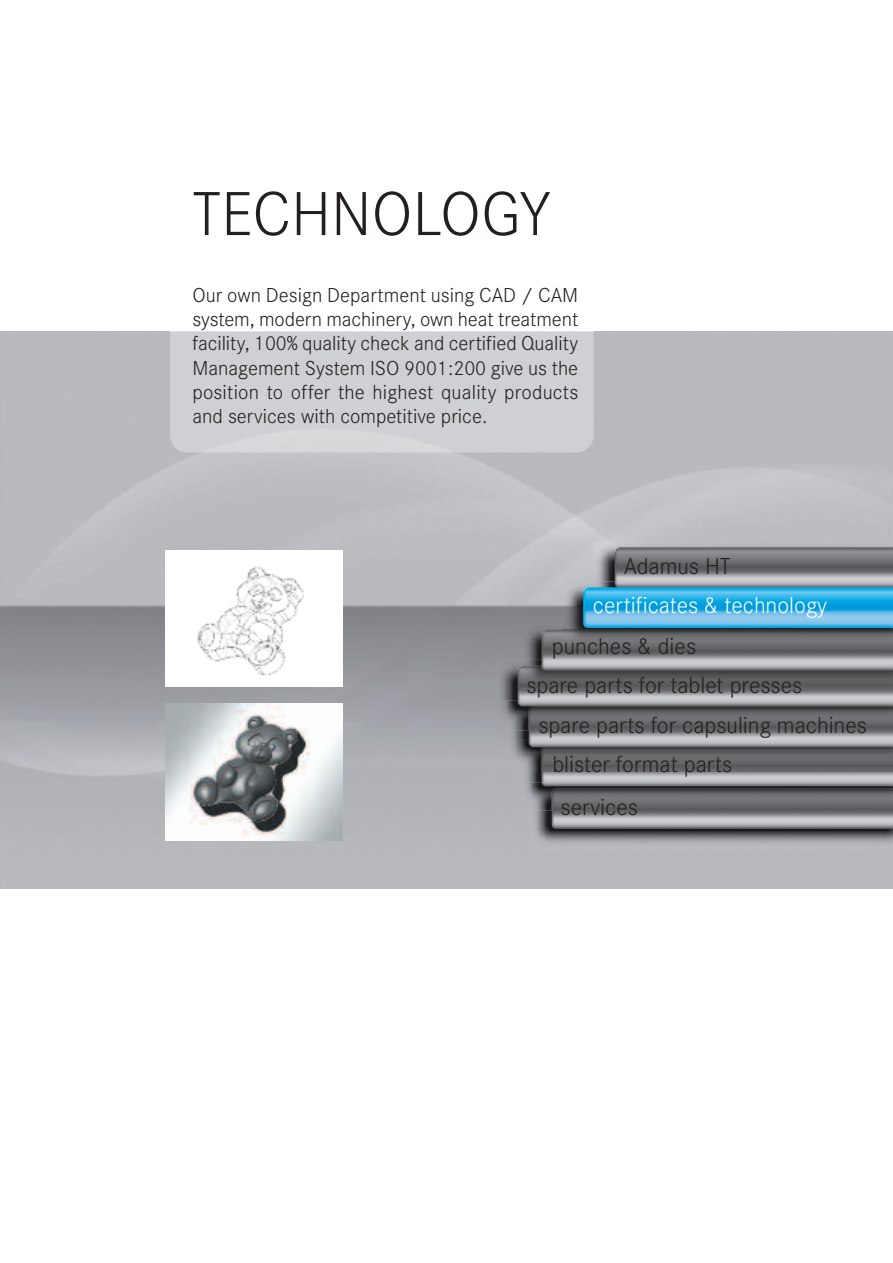
<style>
.page{position:relative;width:893px;height:1263px;background:#fff}
.page>*{position:absolute;margin:0;border:0;box-sizing:border-box;transform-origin:0 0}
.t1{font:300 64.5px "Corporate STCE";color:#231f20}
.t2{font:300 24px "Corporate STCE";color:#231f20}
.t3{font:300 24px "Corporate STCE";color:#fff}
.t4{font:300 21px/24.3px "Corporate STCE";color:#231f20;text-align:justify}
</style>
<div class="page">
<img style="left:531px;top:810px;width:362px;height:43px">
<img style="left:552px;top:810px;width:341px;height:19px">
<img style="left:521px;top:765px;width:372px;height:45px">
<img style="left:552px;top:788px;width:341px;height:22px">
<img style="left:541px;top:765px;width:352px;height:21px">
<svg style="left:508px;top:765px;width:13px;height:6px"></svg>
<img style="left:508px;top:730px;width:33px;height:35px">
<img style="left:541px;top:747px;width:352px;height:18px">
<img style="left:529px;top:730px;width:364px;height:17px">
<img style="left:497px;top:660px;width:32px;height:70px">
<img style="left:529px;top:706px;width:364px;height:24px">
<img style="left:518px;top:666px;width:375px;height:40px">
<img style="left:521px;top:624px;width:372px;height:70px">
<img style="left:541px;top:630px;width:352px;height:40px">
<img style="left:594px;top:541px;width:299px;height:40px">
<img style="left:615px;top:547px;width:278px;height:34px">
<img style="left:562px;top:581px;width:331px;height:71px">
<img style="left:615px;top:581px;width:278px;height:6px">
<img style="left:583px;top:587px;width:310px;height:41px">
<svg style="left:170px;top:331px;width:424px;height:1px"></svg>
<img style="left:166px;top:566px;width:177px;height:121px">
<img style="left:166px;top:703px;width:177px;height:137px">
<h1 class="t1" style="left:192px;top:175px;width:360px">TECHNOLOGY</h1>
<p class="t4" style="left:192px;top:282px;width:387px">Our own Design Department using CAD / CAM system, modern machinery, own heat treatment facility, 100% quality check and certified Quality Management System ISO 9001:200 give us the position to offer the highest quality products and services with competitive price.</p>
<p class="t2" style="left:624px;top:552px;width:109px">Adamus HT</p>
<p class="t3" style="left:593px;top:591px;width:236px">certificates &amp; technology</p>
<p class="t2" style="left:552px;top:632px;width:146px">punches &amp; dies</p>
<p class="t2" style="left:526px;top:671px;width:277px">spare parts for tablet presses</p>
<p class="t2" style="left:538px;top:710px;width:330px">spare parts for capsuling machines</p>
<p class="t2" style="left:552px;top:750px;width:181px">blister format parts</p>
<p class="t2" style="left:561px;top:793px;width:79px">services</p>
</div>
